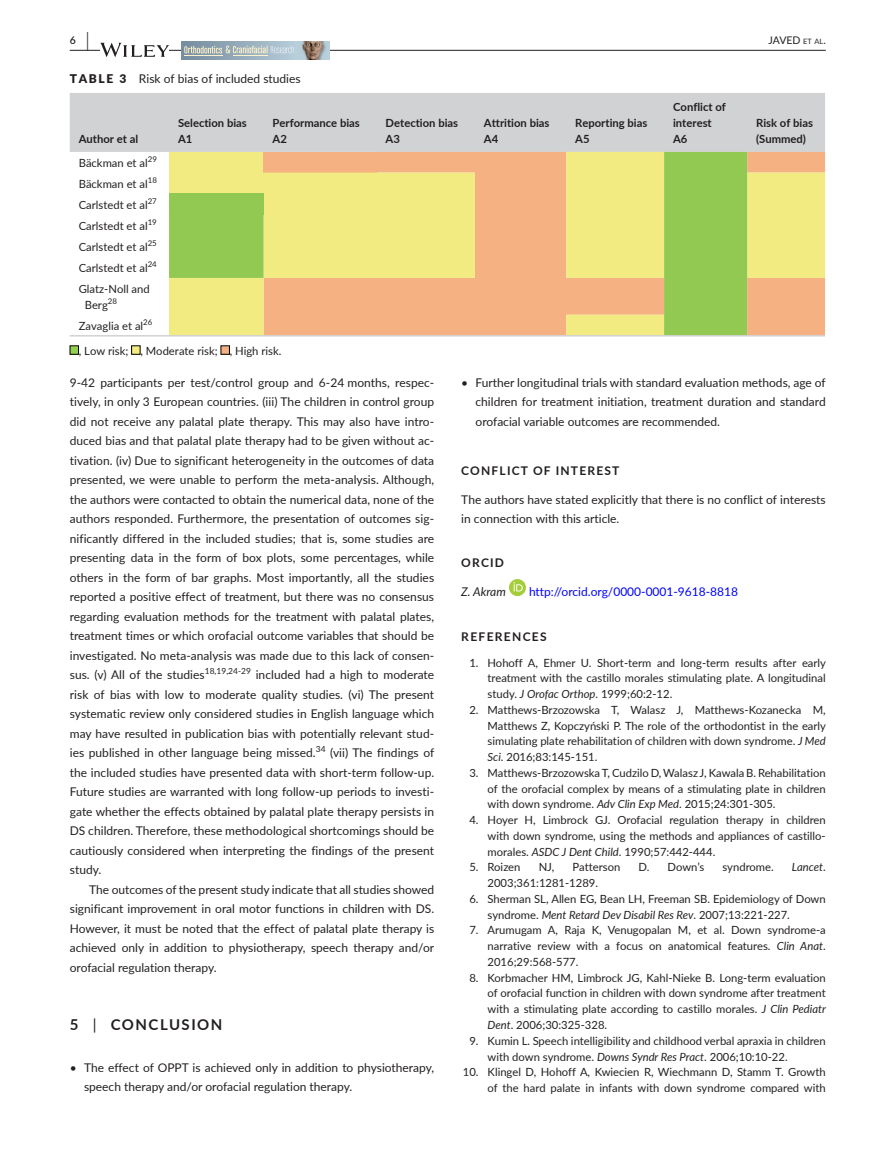
<style>
.page{position:relative;width:893px;height:1174px;background:#fff}
.page>*{position:absolute;margin:0;border:0;box-sizing:border-box;transform-origin:0 0}
.t1{font:700 15px "Lato";letter-spacing:.1em;color:#231f20}
.t2{font:12px/19.5px "Lato";color:#231f20;text-align:justify}
.t3{font:12px "Lato";color:#00f}
.t4{font:700 12px "Lato";letter-spacing:.1em;color:#231f20}
.t5{font:italic 12px "Lato";color:#231f20}
.t6{font:11.25px/15.8px "Lato";color:#231f20;text-align:justify}
.t7{font:700 11.25px/15.8px "Lato";color:#231f20}
.t8{font:italic 11.25px "Lato";color:#231f20}
.t9{font:10.5px "Lato";letter-spacing:-.005em;color:#231f20}
.t10{font:600 10.5px "Lato";color:#231f20}
.t11{font:8.4px "Lato";letter-spacing:.005em;color:#231f20}
.t12{font:7.8px "Lato";color:#231f20}
.s1{font-size:19.5px}
.s2{font-size:7.35px}
.s3{font-weight:900}
.s4{font-weight:400}
.s5{font-style:italic}
.s6{font-style:normal}
</style>
<div class="page">
<hr style="left:70px;top:50px;width:756px;height:1px;background:#231f20">
<svg style="left:100px;top:43px;width:69px;height:14px"></svg>
<svg style="left:181px;top:41px;width:149px;height:1px"></svg>
<div style="left:181px;top:42px;width:115px;height:17px;background:linear-gradient(to right,#758a9d,#b6ccd8)"></div>
<svg style="left:184px;top:46px;width:110px;height:8px"></svg>
<hr style="left:233px;top:55px;width:35px;height:1px;background:#fef2ca">
<hr style="left:184px;top:55px;width:38px;height:1px;background:#fef2ca">
<img style="left:296px;top:42px;width:34px;height:17px">
<div style="left:509px;top:579px;width:17px;height:17px;background:#a5cd39;border-radius:50%"></div>
<svg style="left:513px;top:582px;width:10px;height:9px"></svg>
<div style="left:70px;top:93px;width:755px;height:59px;background:#d1d2d4"></div>
<svg style="left:747px;top:152px;width:78px;height:183px;background:#f2d281"></svg>
<svg style="left:169px;top:152px;width:578px;height:183px;background:#dfcf78"></svg>
<div style="left:169px;top:194px;width:95px;height:21px;background:#91c953"></div>
<hr style="left:70px;top:335px;width:99px;height:1px;background:#d1d2d4">
<hr style="left:169px;top:335px;width:95px;height:1px;background:#d1d2d4">
<hr style="left:264px;top:335px;width:113px;height:1px;background:#d1d2d4">
<hr style="left:377px;top:335px;width:98px;height:1px;background:#d1d2d4">
<hr style="left:475px;top:335px;width:91px;height:1px;background:#d1d2d4">
<hr style="left:566px;top:335px;width:98px;height:1px;background:#d1d2d4">
<hr style="left:664px;top:335px;width:83px;height:1px;background:#d1d2d4">
<hr style="left:747px;top:335px;width:78px;height:1px;background:#d1d2d4">
<div style="left:70px;top:346px;width:9px;height:8px;background:#92d050"></div>
<div style="left:70px;top:345px;width:9px;height:9px;border:1px solid #000"></div>
<div style="left:132px;top:346px;width:8px;height:8px;background:#f4ec80"></div>
<div style="left:221px;top:346px;width:8px;height:8px;background:#f4b083"></div>
<p class="t10" style="left:70px;top:33px;width:21px">6 <span class="s1">|</span></p>
<p class="t9" style="left:769px;top:33px;width:59px">JAVED <span class="s2">et al</span>.</p>
<p class="t2" style="left:70px;top:68px;width:232px"><span class="s3">TABLE 3</span> Risk of bias of included studies</p>
<p class="t7" style="left:79px;top:130px;width:61px">Author et al</p>
<p class="t7" style="left:178px;top:114px;width:70px">Selection bias<br>A1</p>
<p class="t7" style="left:273px;top:114px;width:89px">Performance bias<br>A2</p>
<p class="t7" style="left:386px;top:114px;width:74px">Detection bias<br>A3</p>
<p class="t7" style="left:484px;top:114px;width:67px">Attrition bias<br>A4</p>
<p class="t7" style="left:575px;top:114px;width:74px">Reporting bias<br>A5</p>
<p class="t6" style="left:79px;top:154px;width:71px">Bäckman et al</p>
<p class="t12" style="left:148px;top:153px;width:11px">29</p>
<p class="t6" style="left:79px;top:175px;width:71px">Bäckman et al</p>
<p class="t12" style="left:148px;top:174px;width:11px">18</p>
<p class="t6" style="left:79px;top:196px;width:71px">Carlstedt et al</p>
<p class="t12" style="left:148px;top:195px;width:11px">27</p>
<p class="t6" style="left:79px;top:217px;width:71px">Carlstedt et al</p>
<p class="t12" style="left:148px;top:216px;width:11px">19</p>
<p class="t6" style="left:79px;top:238px;width:71px">Carlstedt et al</p>
<p class="t12" style="left:148px;top:237px;width:11px">25</p>
<p class="t6" style="left:79px;top:259px;width:71px">Carlstedt et al</p>
<p class="t12" style="left:148px;top:258px;width:11px">24</p>
<p class="t6" style="left:85px;top:280px;width:67px;text-indent:-6px">Glatz-Noll and<br>Berg</p>
<p class="t12" style="left:108px;top:295px;width:11px">28</p>
<p class="t6" style="left:79px;top:317px;width:66px">Zavaglia et al</p>
<p class="t12" style="left:143px;top:316px;width:11px">26</p>
<p class="t6" style="left:79px;top:342px;width:204px">, Low risk; , Moderate risk; , High risk.</p>
<p class="t7" style="left:673px;top:99px;width:54px">Conflict of interest<br>A6</p>
<p class="t7" style="left:756px;top:114px;width:58px">Risk of bias (Summed)</p>
<p class="t2" style="left:70px;top:372px;width:366px">9-42 participants per test/control group and 6-24 months, respec&shy;tively, in only 3 European countries. (iii) The children in control group did not receive any palatal plate therapy. This may also have intro&shy;duced bias and that palatal plate therapy had to be given without ac&shy;tivation. (iv) Due to significant heterogeneity in the outcomes of data presented, we were unable to perform the meta-analysis. Although, the authors were contacted to obtain the numerical data, none of the authors responded. Furthermore, the presentation of outcomes sig&shy;nificantly differed in the included studies; that is, some studies are presenting data in the form of box plots, some percentages, while others in the form of bar graphs. Most importantly, all the studies reported a positive effect of treatment, but there was no consensus regarding evaluation methods for the treatment with palatal plates, treatment times or which orofacial outcome variables that should be investigated. No meta-analysis was made due to this lack of consen&shy;sus. (v) All of the studies</p>
<p class="t11" style="left:205px;top:665px;width:48px">18,19,24-29</p>
<p class="t2" style="left:70px;top:664px;width:366px;text-indent:186px">included had a high to moderate risk of bias with low to moderate quality studies. (vi) The present systematic review only considered studies in English language which may have resulted in publication bias with potentially relevant stud&shy;ies published in other language being missed.</p>
<p class="t11" style="left:316px;top:743px;width:11px">34</p>
<p class="t2" style="left:70px;top:742px;width:366px;text-indent:260px">(vii) The findings of the included studies have presented data with short-term follow-up.<br>Future studies are warranted with long follow-up periods to investi&shy;gate whether the effects obtained by palatal plate therapy persists in DS children. Therefore, these methodological shortcomings should be cautiously considered when interpreting the findings of the present study.</p>
<p class="t2" style="left:70px;top:879px;width:366px;text-indent:20px">The outcomes of the present study indicate that all studies showed significant improvement in oral motor functions in children with DS.<br>However, it must be noted that the effect of palatal plate therapy is achieved only in addition to physiotherapy, speech therapy and/or orofacial regulation therapy.</p>
<p class="t1" style="left:70px;top:1014px;width:154px">5 <span class="s4">|</span> CONCLUSION</p>
<p class="t2" style="left:84px;top:1057px;width:352px;text-indent:-14px">• The effect of OPPT is achieved only in addition to physiotherapy, speech therapy and/or orofacial regulation therapy.</p>
<p class="t2" style="left:476px;top:372px;width:352px;text-indent:-14px">• Further longitudinal trials with standard evaluation methods, age of children for treatment initiation, treatment duration and standard orofacial variable outcomes are recommended.</p>
<p class="t4" style="left:461px;top:461px;width:160px">CONFLICT OF INTEREST</p>
<p class="t2" style="left:461px;top:489px;width:366px">The authors have stated explicitly that there is no conflict of interests in connection with this article.</p>
<p class="t4" style="left:461px;top:553px;width:44px">ORCID</p>
<p class="t5" style="left:461px;top:583px;width:46px">Z. Akram</p>
<p class="t3" style="left:529px;top:583px;width:211px">http://orcid.org/0000-0001-9618-8818</p>
<p class="t4" style="left:461px;top:628px;width:87px">REFERENCES</p>
<p class="t6" style="left:488px;top:654px;width:340px;text-indent:-18px">1. Hohoff A, Ehmer U. Short-term and long-term results after early treatment with the castillo morales stimulating plate. A longitudinal study. <span class="s5">J Orofac Orthop</span>. 1999;60:2‐12.</p>
<p class="t6" style="left:488px;top:701px;width:340px;text-indent:-18px">2. Matthews-Brzozowska T, Walasz J, Matthews-Kozanecka M, Matthews Z, Kopczyński P. The role of the orthodontist in the early simulating plate rehabilitation of children with down syndrome. <span class="s5">J Med Sci</span>. 2016;83:145‐151.</p>
<p class="t6" style="left:488px;top:764px;width:340px;text-indent:-18px">3. Matthews-Brzozowska T, Cudzilo D, Walasz J, Kawala B. Rehabilitation of the orofacial complex by means of a stimulating plate in children with down syndrome. <span class="s5">Adv Clin Exp Med</span>. 2015;24:301‐305.</p>
<p class="t6" style="left:488px;top:811px;width:340px;text-indent:-18px">4. Hoyer H, Limbrock GJ. Orofacial regulation therapy in children with down syndrome, using the methods and appliances of castillo&shy;morales. <span class="s5">ASDC J Dent Child</span>. 1990;57:442‐444.</p>
<p class="t6" style="left:469px;top:859px;width:53px">5. Roizen</p>
<p class="t6" style="left:539px;top:859px;width:17px">NJ,</p>
<p class="t6" style="left:573px;top:859px;width:49px">Patterson</p>
<p class="t6" style="left:638px;top:859px;width:67px">D. Down’s</p>
<p class="t6" style="left:722px;top:859px;width:53px">syndrome.</p>
<p class="t8" style="left:792px;top:859px;width:35px">Lancet<span class="s6">.</span></p>
<p class="t6" style="left:488px;top:874px;width:112px">2003;361:1281‐1289.</p>
<p class="t6" style="left:488px;top:890px;width:340px;text-indent:-18px">6. Sherman SL, Allen EG, Bean LH, Freeman SB. Epidemiology of Down syndrome. <span class="s5">Ment Retard Dev Disabil Res Rev</span>. 2007;13:221‐227.</p>
<p class="t6" style="left:488px;top:922px;width:340px;text-indent:-18px">7. Arumugam A, Raja K, Venugopalan M, et al. Down syndrome-a narrative review with a focus on anatomical features. <span class="s5">Clin Anat</span>.<br>2016;29:568‐577.</p>
<p class="t6" style="left:488px;top:969px;width:340px;text-indent:-18px">8. Korbmacher HM, Limbrock JG, Kahl-Nieke B. Long-term evaluation of orofacial function in children with down syndrome after treatment with a stimulating plate according to castillo morales. <span class="s5">J Clin Pediatr Dent</span>. 2006;30:325‐328.</p>
<p class="t6" style="left:488px;top:1032px;width:340px;text-indent:-18px">9. Kumin L. Speech intelligibility and childhood verbal apraxia in children with down syndrome. <span class="s5">Downs Syndr Res Pract</span>. 2006;10:10‐22.</p>
<p class="t6" style="left:463px;top:1063px;width:364px;text-align:right">10. Klingel D, Hohoff A, Kwiecien R, Wiechmann D, Stamm T. Growth of the hard palate in infants with down syndrome compared with</p>
</div>
